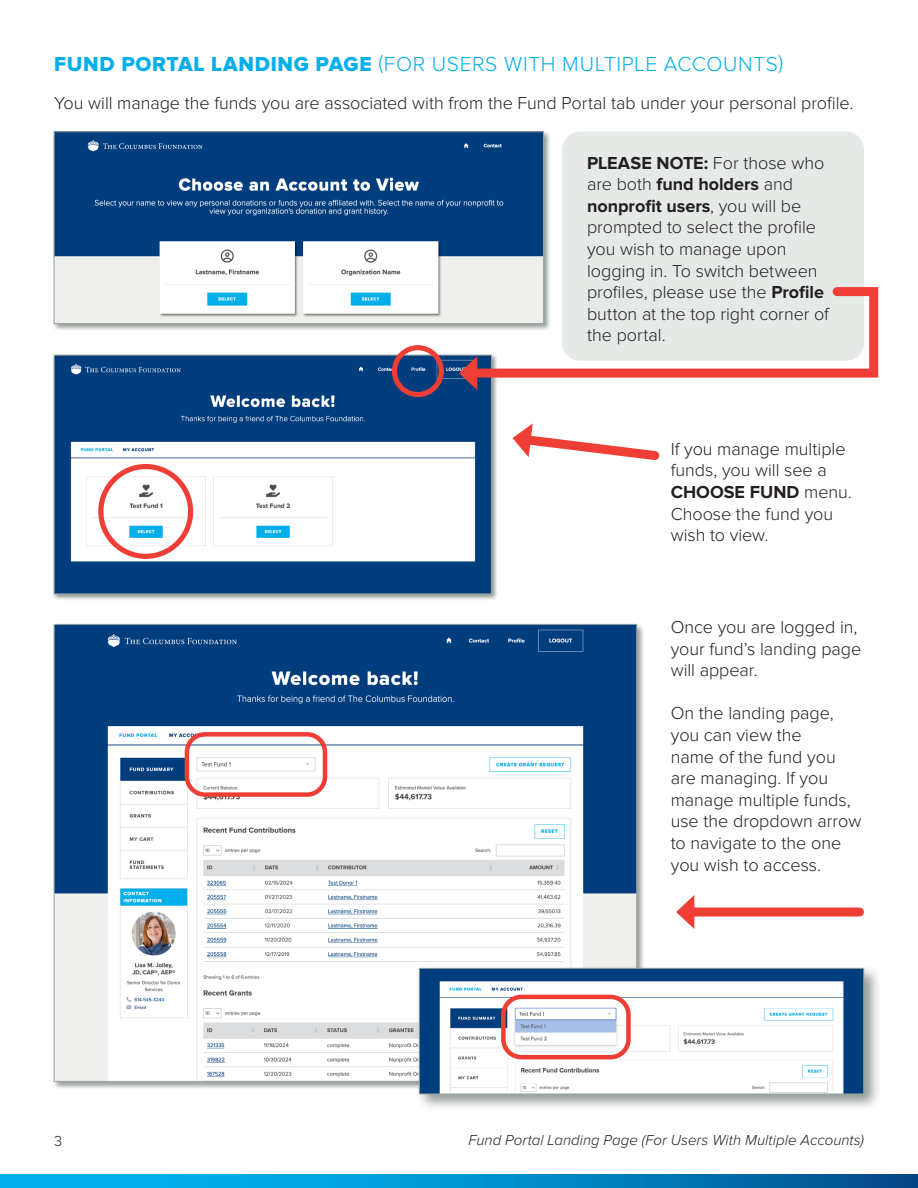
<style>
.page{position:relative;width:918px;height:1188px;background:#fff}
.page>*{position:absolute;margin:0;border:0;box-sizing:border-box;transform-origin:0 0}
.t1{font:300 21px "Proxima Nova";letter-spacing:.03em;color:#00afea}
.t2{font:300 18px/21.6px "Proxima Nova";color:#231f20}
.t3{font:italic 300 15px "Proxima Nova";letter-spacing:.005em;color:#231f20}
.t4{font:300 15px "Proxima Nova";color:#231f20}
.s1{font-family:"Proxima Nova Extrabld";font-weight:400}
.s2{font-weight:700}
</style>
<div class="page">
<svg style="left:0;top:1174px;width:918px;height:14px"></svg>
<div style="left:53px;top:623px;width:592px;height:467px;background:#4b5a52;opacity:.61"></div>
<img style="left:56px;top:626px;width:579px;height:454px">
<div style="left:52px;top:130px;width:499px;height:201px;background:#4b5a52;opacity:.61"></div>
<img style="left:56px;top:134px;width:486px;height:188px">
<div style="left:54px;top:132px;width:490px;height:192px;border:1px solid #99a69f"></div>
<div style="left:53px;top:354px;width:445px;height:246px;background:#4b5a52;opacity:.61"></div>
<img style="left:56px;top:357px;width:434px;height:235px">
<div style="left:54px;top:355px;width:438px;height:239px;border:1px solid #99a69f"></div>
<svg style="left:513px;top:423px;width:147px;height:37px"></svg>
<div style="left:687px;top:908px;width:172px;height:9px;background:#ee3e35"></div>
<svg style="left:676px;top:895px;width:18px;height:34px"></svg>
<div style="left:98px;top:464px;width:95px;height:95px;border:5px solid #ee3e35;border-radius:50%"></div>
<div style="left:392px;top:345px;width:52px;height:52px;border:5px solid #ee3e35;border-radius:50%"></div>
<div style="left:562px;top:132px;width:302px;height:229px;background:#e5eae7;border-radius:18px"></div>
<div style="left:185px;top:732px;width:142px;height:65px;border:4px solid #ee3e35;border-radius:18px"></div>
<div style="left:415px;top:964px;width:466px;height:148px;background:#4b5a52;opacity:.61"></div>
<img style="left:421px;top:970px;width:441px;height:122px">
<div style="left:419px;top:968px;width:445px;height:126px;border:1px solid #99a69f"></div>
<div style="left:501px;top:995px;width:130px;height:64px;border:4px solid #ee3e35;border-radius:18px"></div>
<svg style="left:459px;top:283px;width:420px;height:107px"></svg>
<p class="t1" style="left:54px;top:54px;width:731px"><span class="s1">FUND PORTAL LANDING PAGE</span> (FOR USERS WITH MULTIPLE ACCOUNTS)</p>
<p class="t2" style="left:54px;top:93px;width:801px">You will manage the funds you are associated with from the Fund Portal tab under your personal profile.</p>
<p class="t2" style="left:587px;top:153px;width:243px"><span class="s2">PLEASE NOTE:</span> For those who are both <span class="s2">fund holders</span> and <span class="s2">nonprofit users</span>, you will be prompted to select the profile you wish to manage upon logging in. To switch between profiles, please use the <span class="s2">Profile </span>button at the top right corner of the portal.</p>
<p class="t2" style="left:671px;top:439px;width:183px">If you manage multiple funds, you will see a<br><span class="s2">CHOOSE FUND</span> menu.<br>Choose the fund you wish to view.</p>
<p class="t4" style="left:54px;top:1134px;width:10px">3</p>
<p class="t2" style="left:671px;top:617px;width:192px">Once you are logged in, your fund’s landing page will appear.</p>
<p class="t2" style="left:671px;top:703px;width:192px">On the landing page, you can view the<br>name of the fund you are managing. If you manage multiple funds, use the dropdown arrow to navigate to the one you wish to access.</p>
<p class="t3" style="left:468px;top:1133px;width:397px">Fund Portal Landing Page (For Users With Multiple Accounts)</p>
</div>
